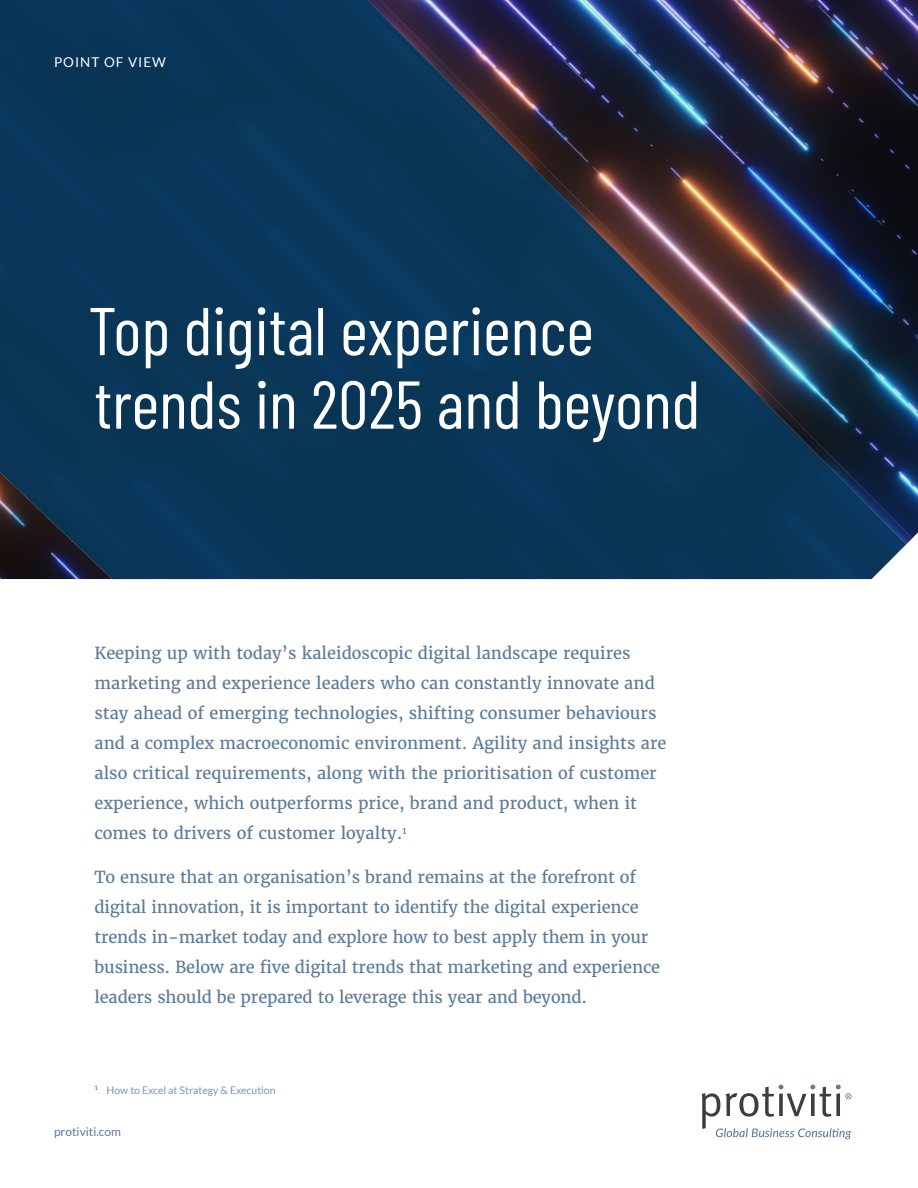
<style>
.page{position:relative;width:918px;height:1188px;background:#fff}
.page>*{position:absolute;margin:0;border:0;box-sizing:border-box;transform-origin:0 0}
.t1{font:67.5px/73.5px "Barlow Condensed";color:#fff}
.t2{font:16.5px/30px "Merriweather";color:#5d7b9a}
.t3{font:13.5px "Lato";letter-spacing:.075em;color:#fff}
.t4{font:12px "Lato";color:#5d7b9a}
.t5{font:10.5px "Lato";color:#7d95ae}
</style>
<div class="page">
<svg style="left:702px;top:1085px;width:149px;height:54px"></svg>
<svg style="left:0;top:0;width:906px;height:579px;background:#143351"></svg>
<p class="t3" style="left:54px;top:55px;width:114px">POINT OF VIEW</p>
<h1 class="t1" style="left:88px;top:289px;width:613px">Top digital experience trends in 2025 and beyond</h1>
<p class="t2" style="left:94px;top:638px;width:574px">Keeping up with today’s kaleidoscopic digital landscape requires marketing and experience leaders who can constantly innovate and stay ahead of emerging technologies, shifting consumer behaviours and a complex macroeconomic environment. Agility and insights are also critical requirements, along with the prioritisation of customer experience, which outperforms price, brand and product, when it comes to drivers of customer loyalty.<sup>1</sup></p>
<p class="t2" style="left:94px;top:862px;width:567px">To ensure that an organisation’s brand remains at the forefront of digital innovation, it is important to identify the digital experience trends in-market today and explore how to best apply them in your business. Below are five digital trends that marketing and experience leaders should be prepared to leverage this year and beyond.</p>
<p class="t5" style="left:94px;top:1084px;width:183px"><sup>1</sup> How to Excel at Strategy &amp; Execution</p>
<p class="t4" style="left:54px;top:1125px;width:69px">protiviti.com</p>
</div>
